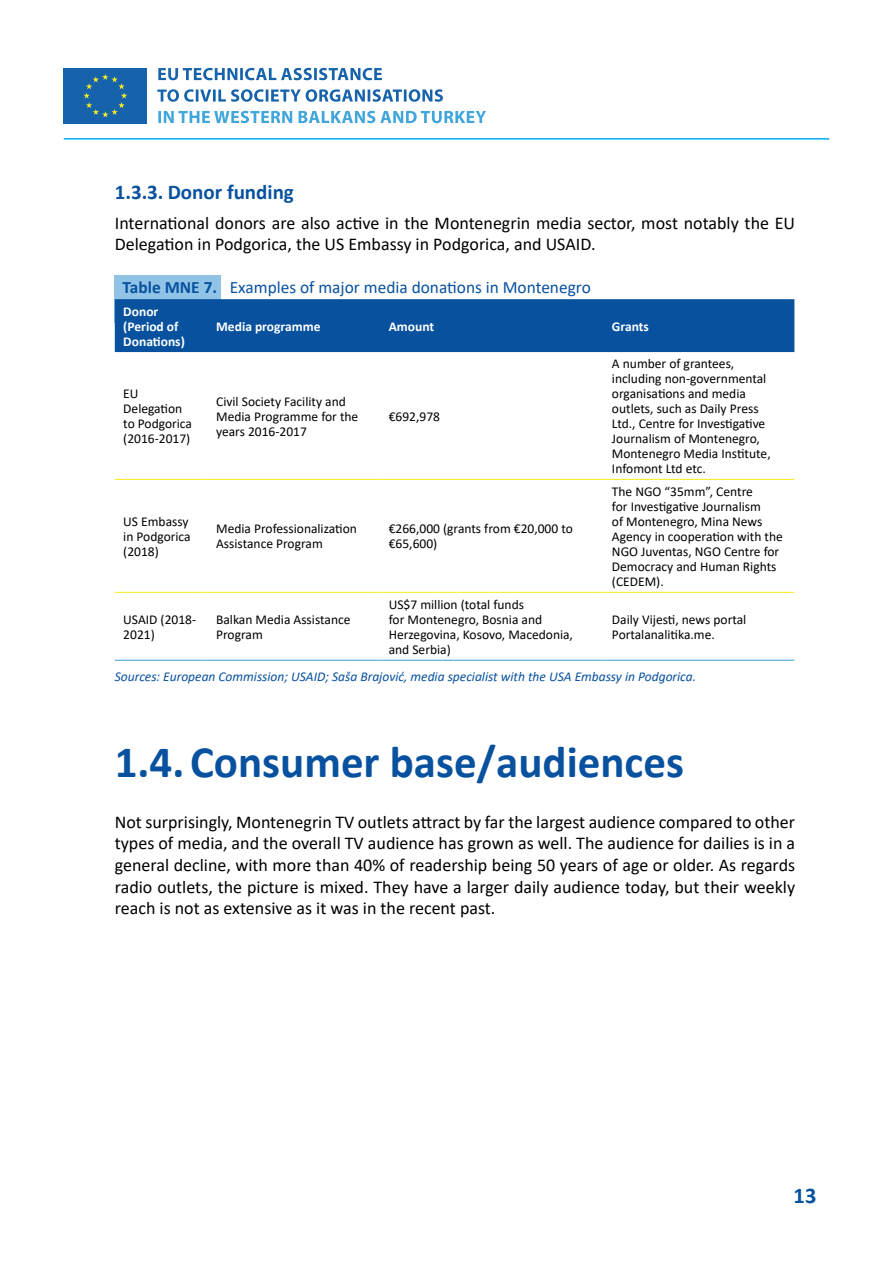
<style>
.page{position:relative;width:893px;height:1263px;background:#fff}
.page>*{position:absolute;margin:0;border:0;box-sizing:border-box;transform-origin:0 0}
.t1{font:700 45px "Calibri";color:#07519f}
.t2{font:700 22.5px "Calibri";color:#07519f}
.t3{font:700 21px "Calibri";color:#07519f}
.t4{font:18px/21.6px "Calibri";color:#000}
.t5{font:17.4px "Calibri";color:#07519f}
.t6{font:13.5px/15px "Calibri";color:#000}
.t7{font:italic 13.5px "Calibri";color:#07519f}
.t8{font:700 13.5px/15px "Calibri";color:#fff}
.s1{font-weight:700}
</style>
<div class="page">
<div style="left:64px;top:68px;width:83px;height:55px;background:#1763ab"></div>
<svg style="left:83px;top:74px;width:44px;height:43px"></svg>
<svg style="left:158px;top:111px;width:328px;height:12px"></svg>
<svg style="left:157px;top:89px;width:286px;height:13px"></svg>
<svg style="left:158px;top:68px;width:224px;height:12px"></svg>
<hr style="left:64px;top:138px;width:765px;height:2px;background:#00aeef">
<div style="left:115px;top:276px;width:106px;height:47px;background:#91c3e7"></div>
<div style="left:115px;top:299px;width:679px;height:53px;background:#07519f"></div>
<hr style="left:115px;top:592px;width:93px;height:1px;background:#fbee23">
<hr style="left:208px;top:592px;width:172px;height:1px;background:#fbee23">
<hr style="left:380px;top:592px;width:223px;height:1px;background:#fbee23">
<hr style="left:603px;top:592px;width:191px;height:1px;background:#fbee23">
<hr style="left:115px;top:479px;width:93px;height:1px;background:#fbee23">
<hr style="left:208px;top:479px;width:172px;height:1px;background:#fbee23">
<hr style="left:380px;top:479px;width:223px;height:1px;background:#fbee23">
<hr style="left:603px;top:479px;width:191px;height:1px;background:#fbee23">
<hr style="left:115px;top:660px;width:93px;height:1px;background:#3ea5db">
<hr style="left:208px;top:660px;width:172px;height:1px;background:#3ea5db">
<hr style="left:380px;top:660px;width:223px;height:1px;background:#3ea5db">
<hr style="left:603px;top:660px;width:191px;height:1px;background:#3ea5db">
<h3 class="t3" style="left:115px;top:177px;width:181px">1.3.3. Donor funding</h3>
<h3 class="t4" style="left:115px;top:211px;width:682px">International donors are also active in the Montenegrin media sector, most notably the EU<br>Delegation in Podgorica, the US Embassy in Podgorica, and USAID.</h3>
<p class="t5" style="left:123px;top:275px;width:470px"><span class="s1">Table MNE 7.</span> Examples of major media donations in Montenegro</p>
<p class="t8" style="left:123px;top:303px;width:63px">Donor (Period of<br>Donations)</p>
<p class="t8" style="left:216px;top:318px;width:106px">Media programme</p>
<p class="t8" style="left:389px;top:318px;width:47px">Amount</p>
<p class="t8" style="left:612px;top:318px;width:38px">Grants</p>
<p class="t6" style="left:123px;top:386px;width:70px">EU<br>Delegation to Podgorica (2016-2017)</p>
<p class="t6" style="left:216px;top:393px;width:144px">Civil Society Facility and<br>Media Programme for the years 2016-2017</p>
<p class="t6" style="left:389px;top:408px;width:53px">€692,978</p>
<p class="t6" style="left:123px;top:514px;width:69px">US Embassy in Podgorica (2018)</p>
<p class="t6" style="left:216px;top:521px;width:142px">Media Professionalization<br>Assistance Program</p>
<p class="t6" style="left:389px;top:521px;width:186px">€266,000 (grants from €20,000 to €65,600)</p>
<p class="t6" style="left:612px;top:356px;width:160px">A number of grantees, including non-governmental organisations and media outlets, such as Daily Press<br>Ltd., Centre for Investigative<br>Journalism of Montenegro,<br>Montenegro Media Institute,<br>Infomont Ltd etc.</p>
<p class="t6" style="left:612px;top:484px;width:172px">The NGO “35mm”, Centre<br>for Investigative Journalism<br>of Montenegro, Mina News<br>Agency in cooperation with the<br>NGO Juventas, NGO Centre for<br>Democracy and Human Rights (CEDEM).</p>
<p class="t6" style="left:389px;top:596px;width:186px">US$7 million (total funds<br>for Montenegro, Bosnia and<br>Herzegovina, Kosovo, Macedonia, and Serbia)</p>
<p class="t6" style="left:123px;top:611px;width:74px">USAID (2018-<br>2021)</p>
<p class="t6" style="left:216px;top:611px;width:136px">Balkan Media Assistance<br>Program</p>
<p class="t6" style="left:612px;top:611px;width:136px">Daily Vijesti, news portal<br>Portalanalitika.me.</p>
<p class="t7" style="left:115px;top:667px;width:583px">Sources: European Commission; USAID; Saša Brajović, media specialist with the USA Embassy in Podgorica.</p>
<h1 class="t1" style="left:115px;top:730px;width:571px">1.4. Consumer base/audiences</h1>
<p class="t4" style="left:115px;top:811px;width:682px;text-align:justify">Not surprisingly, Montenegrin TV outlets attract by far the largest audience compared to other types of media, and the overall TV audience has grown as well. The audience for dailies is in a general decline, with more than 40% of readership being 50 years of age or older. As regards radio outlets, the picture is mixed. They have a larger daily audience today, but their weekly reach is not as extensive as it was in the recent past.</p>
<h2 class="t2" style="left:794px;top:1180px;width:24px">13</h2>
</div>
